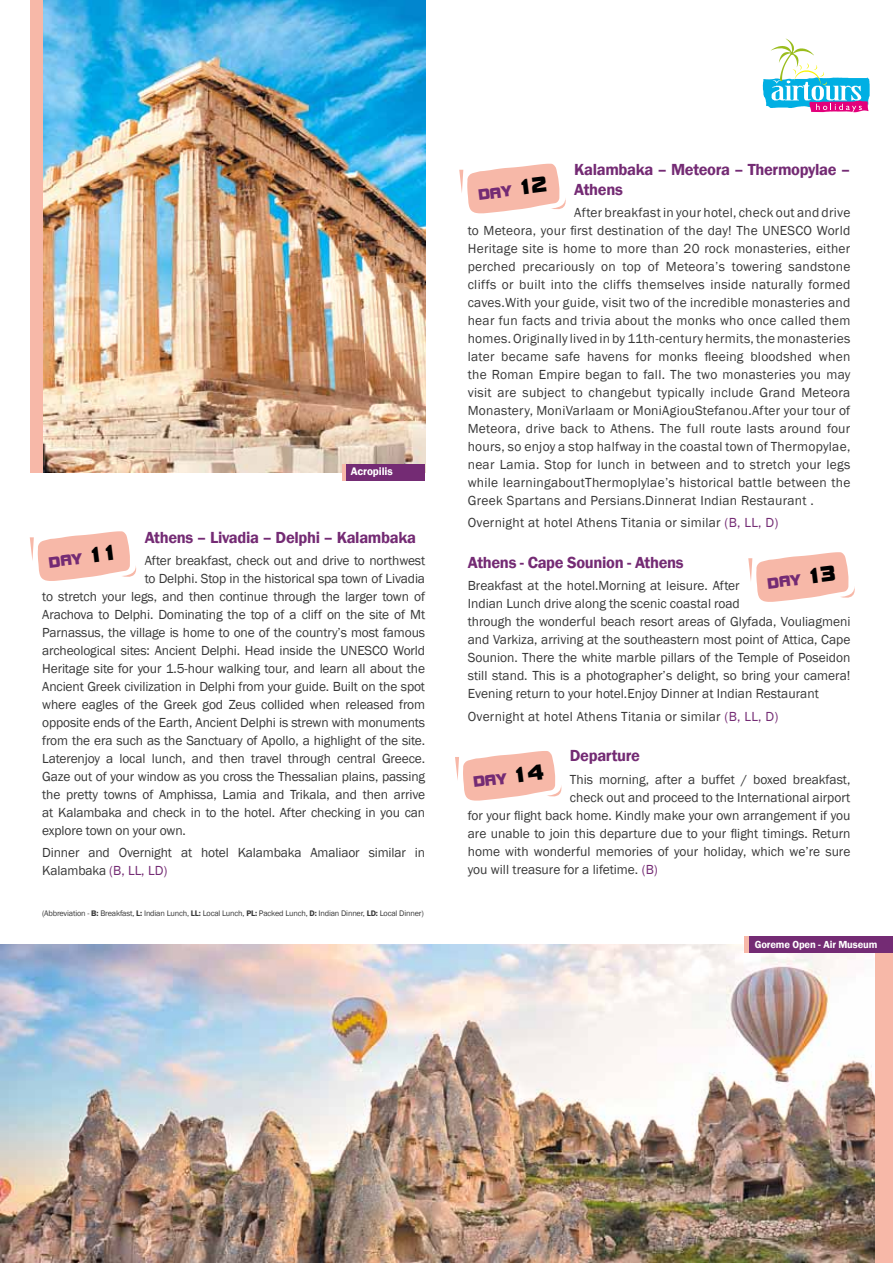
<style>
.page{position:relative;width:893px;height:1263px;background:#fff}
.page>*{position:absolute;margin:0;border:0;box-sizing:border-box;transform-origin:0 0}
.t1{font:600 16.5px/19.5px "Franklin Gothic";letter-spacing:-.02em;color:#742b74}
.t2{font:14.1px "Bolt Bold IT Cby BT";color:#742b74}
.t3{font:13.5px/18px "Franklin Gothic";letter-spacing:-.01em;color:#383838}
.t4{font:13.5px "Franklin Gothic";letter-spacing:.02em;color:#383838}
.t5{font:600 11.25px "Franklin Gothic";letter-spacing:-.01em;color:#fff}
.t6{font:600 10.5px "Franklin Gothic";letter-spacing:-.01em;color:#fff}
.t7{font:8.25px "Franklin Gothic";letter-spacing:-.02em;color:#383838}
.s1{color:#742b74}
.s2{font-size:20.1px;color:#000}
.s3{font-weight:600}
</style>
<div class="page">
<img style="left:0;top:944px;width:876px;height:319px">
<div style="left:876px;top:936px;width:17px;height:327px;background:#f7b8a8"></div>
<svg style="left:30px;top:531px;width:107px;height:50px"></svg>
<img style="left:43px;top:0;width:383px;height:472px">
<div style="left:30px;top:0;width:13px;height:472px;background:#f7b8a8"></div>
<div style="left:344px;top:464px;width:81px;height:16px;background:#742b74"></div>
<hr style="left:342px;top:464px;width:4px;height:16px;background:#f7b8a8">
<div style="left:749px;top:936px;width:144px;height:16px;background:#742b74"></div>
<div style="left:744px;top:936px;width:5px;height:16px;background:#f7b8a8"></div>
<svg style="left:459px;top:164px;width:107px;height:49px"></svg>
<svg style="left:748px;top:552px;width:107px;height:50px"></svg>
<svg style="left:455px;top:751px;width:107px;height:50px"></svg>
<svg style="left:763px;top:39px;width:107px;height:73px"></svg>
<p class="t5" style="left:351px;top:465px;width:43px">Acropilis</p>
<p class="t1" style="left:145px;top:528px;width:273px">Athens – Livadia – Delphi – Kalambaka</p>
<p class="t3" style="left:145px;top:552px;width:282px">After breakfast, check out and drive to northwest</p>
<p class="t3" style="left:145px;top:570px;width:282px">to Delphi. Stop in the historical spa town of Livadia</p>
<p class="t3" style="left:42px;top:588px;width:384px">to stretch your legs, and then continue through the larger town of</p>
<p class="t3" style="left:42px;top:606px;width:384px">Arachova to Delphi. Dominating the top of a cliff on the site of Mt</p>
<p class="t3" style="left:42px;top:624px;width:384px">Parnassus, the village is home to one of the country’s most famous</p>
<p class="t3" style="left:42px;top:642px;width:384px">archeological sites: Ancient Delphi. Head inside the UNESCO World</p>
<p class="t3" style="left:42px;top:660px;width:384px">Heritage site for your 1.5-hour walking tour, and learn all about the</p>
<p class="t3" style="left:42px;top:678px;width:384px">Ancient Greek civilization in Delphi from your guide. Built on the spot</p>
<p class="t3" style="left:42px;top:696px;width:384px">where eagles of the Greek god Zeus collided when released from</p>
<p class="t3" style="left:42px;top:714px;width:384px">opposite ends of the Earth, Ancient Delphi is strewn with monuments</p>
<p class="t3" style="left:42px;top:732px;width:384px">from the era such as the Sanctuary of Apollo, a highlight of the site.</p>
<p class="t3" style="left:42px;top:750px;width:384px">Laterenjoy a local lunch, and then travel through central Greece.</p>
<p class="t3" style="left:42px;top:768px;width:384px">Gaze out of your window as you cross the Thessalian plains, passing</p>
<p class="t3" style="left:42px;top:786px;width:384px">the pretty towns of Amphissa, Lamia and Trikala, and then arrive</p>
<p class="t3" style="left:42px;top:804px;width:384px">at Kalambaka and check in to the hotel. After checking in you can</p>
<p class="t3" style="left:42px;top:822px;width:145px">explore town on your own.</p>
<p class="t3" style="left:42px;top:844px;width:384px">Dinner and Overnight at hotel Kalambaka Amaliaor similar in<br>Kalambaka <span class="s1">(B, LL, LD)</span></p>
<p class="t2" style="left:48px;top:555px;width:71px;rotate:-7deg">DAY <span class="s2">11</span></p>
<p class="t7" style="left:42px;top:908px;width:383px">(Abbreviation - <span class="s3">B:</span> Breakfast, <span class="s3">L:</span> Indian Lunch, <span class="s3">LL:</span> Local Lunch, <span class="s3">PL:</span> Packed Lunch, <span class="s3">D:</span> Indian Dinner, <span class="s3">LD:</span> Local Dinner)</p>
<p class="t1" style="left:574px;top:160px;width:278px">Kalambaka – Meteora – Thermopylae –<br>Athens</p>
<p class="t3" style="left:468px;top:204px;width:384px;text-align:justify;text-indent:106px">After breakfast in your hotel, check out and drive to Meteora, your first destination of the day! The UNESCO World Heritage site is home to more than 20 rock monasteries, either perched precariously on top of Meteora’s towering sandstone cliffs or built into the cliffs themselves inside naturally formed caves.With your guide, visit two of the incredible monasteries and hear fun facts and trivia about the monks who once called them homes. Originally lived in by 11th-century hermits, the monasteries later became safe havens for monks fleeing bloodshed when the Roman Empire began to fall. The two monasteries you may visit are subject to changebut typically include Grand Meteora Monastery, MoniVarlaam or MoniAgiouStefanou.After your tour of Meteora, drive back to Athens. The full route lasts around four hours, so enjoy a stop halfway in the coastal town of Thermopylae, near Lamia. Stop for lunch in between and to stretch your legs while learningaboutThermoplylae’s historical battle between the Greek Spartans and Persians.Dinnerat Indian Restaurant .</p>
<p class="t4" style="left:468px;top:514px;width:312px">Overnight at hotel Athens Titania or similar <span class="s1">(B, LL, D)</span></p>
<p class="t1" style="left:468px;top:553px;width:217px">Athens - Cape Sounion - Athens</p>
<p class="t3" style="left:468px;top:577px;width:384px">Breakfast at the hotel.Morning at leisure. After<br>Indian Lunch drive along the scenic coastal road<br>through the wonderful beach resort areas of Glyfada, Vouliagmeni and Varkiza, arriving at the southeastern most point of Attica, Cape Sounion. There the white marble pillars of the Temple of Poseidon still stand. This is a photographer’s delight, so bring your camera!<br>Evening return to your hotel.Enjoy Dinner at Indian Restaurant</p>
<p class="t4" style="left:468px;top:708px;width:312px">Overnight at hotel Athens Titania or similar <span class="s1">(B, LL, D)</span></p>
<p class="t1" style="left:570px;top:746px;width:72px">Departure</p>
<p class="t3" style="left:570px;top:770px;width:282px">This morning, after a buffet / boxed breakfast,</p>
<p class="t3" style="left:570px;top:788px;width:282px">check out and proceed to the International airport</p>
<p class="t3" style="left:468px;top:806px;width:384px">for your flight back home. Kindly make your own arrangement if you</p>
<p class="t3" style="left:468px;top:824px;width:384px">are unable to join this departure due to your flight timings. Return</p>
<p class="t3" style="left:468px;top:842px;width:384px">home with wonderful memories of your holiday, which we’re sure</p>
<p class="t3" style="left:468px;top:860px;width:192px">you will treasure for a lifetime. <span class="s1">(B)</span></p>
<p class="t2" style="left:477px;top:187px;width:71px;rotate:-7deg">DAY <span class="s2">12</span></p>
<p class="t2" style="left:766px;top:576px;width:71px;rotate:-7deg">DAY <span class="s2">13</span></p>
<p class="t2" style="left:472px;top:774px;width:72px;rotate:-7deg">DAY <span class="s2">14</span></p>
<p class="t6" style="left:755px;top:938px;width:124px">Goreme Open - Air Museum</p>
</div>
